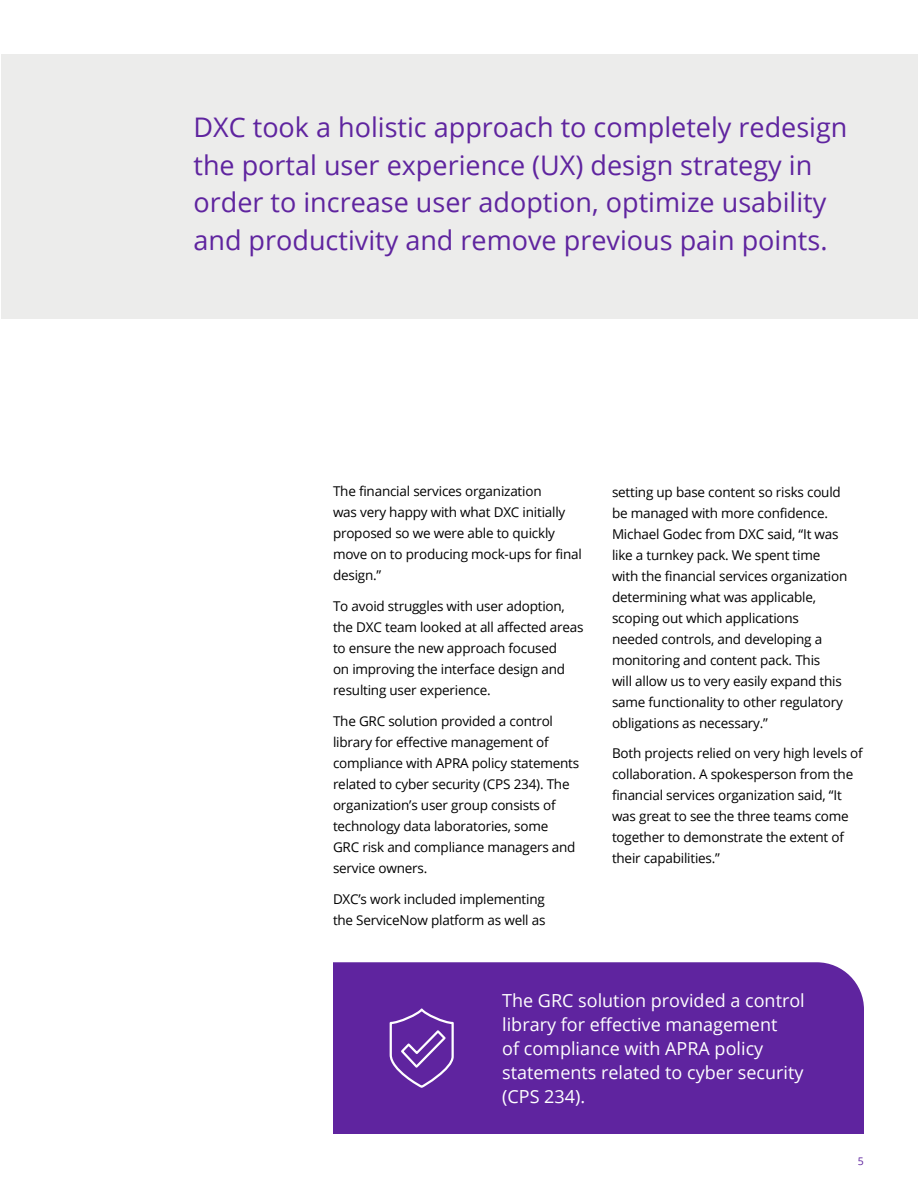
<style>
.page{position:relative;width:918px;height:1188px;background:#fff}
.page>*{position:absolute;margin:0;border:0;box-sizing:border-box;transform-origin:0 0}
.t1{font:27px/37.5px "Open Sans";color:#5f249f}
.t2{font:18px/24px "Open Sans";color:#fff}
.t3{font:13.5px/21px "Open Sans";letter-spacing:-.015em;color:#000}
.t4{font:10.5px "Open Sans";color:#5f249f}
</style>
<div class="page">
<div style="left:333px;top:962px;width:531px;height:172px;background:#5f249f"></div>
<div style="left:1px;top:54px;width:917px;height:265px;background:#ececeb"></div>
<svg style="left:389px;top:1006px;width:66px;height:83px;background:#7542ac"></svg>
<h1 class="t1" style="left:194px;top:108px;width:655px">DXC took a holistic approach to completely redesign the portal user experience (UX) design strategy in order to increase user adoption, optimize usability and productivity and remove previous pain points.</h1>
<p class="t3" style="left:333px;top:481px;width:250px">The financial services organization<br>was very happy with what DXC initially proposed so we were able to quickly move on to producing mock-ups for final design.”</p>
<p class="t3" style="left:333px;top:595px;width:252px">To avoid struggles with user adoption, the DXC team looked at all affected areas to ensure the new approach focused<br>on improving the interface design and resulting user experience.</p>
<p class="t3" style="left:333px;top:710px;width:248px">The GRC solution provided a control library for effective management of compliance with APRA policy statements related to cyber security (CPS 234). The organization’s user group consists of technology data laboratories, some<br>GRC risk and compliance managers and service owners.</p>
<p class="t3" style="left:333px;top:888px;width:214px">DXC’s work included implementing the ServiceNow platform as well as</p>
<p class="t3" style="left:612px;top:481px;width:237px">setting up base content so risks could be managed with more confidence.<br>Michael Godec from DXC said, “It was like a turnkey pack. We spent time with the financial services organization determining what was applicable, scoping out which applications needed controls, and developing a monitoring and content pack. This<br>will allow us to very easily expand this same functionality to other regulatory obligations as necessary.”</p>
<p class="t3" style="left:612px;top:743px;width:252px">Both projects relied on very high levels of collaboration. A spokesperson from the financial services organization said, “It was great to see the three teams come together to demonstrate the extent of their capabilities.”</p>
<h2 class="t2" style="left:502px;top:988px;width:304px">The GRC solution provided a control library for effective management<br>of compliance with APRA policy statements related to cyber security (CPS 234).</h2>
<p class="t4" style="left:858px;top:1154px;width:8px">5</p>
</div>
